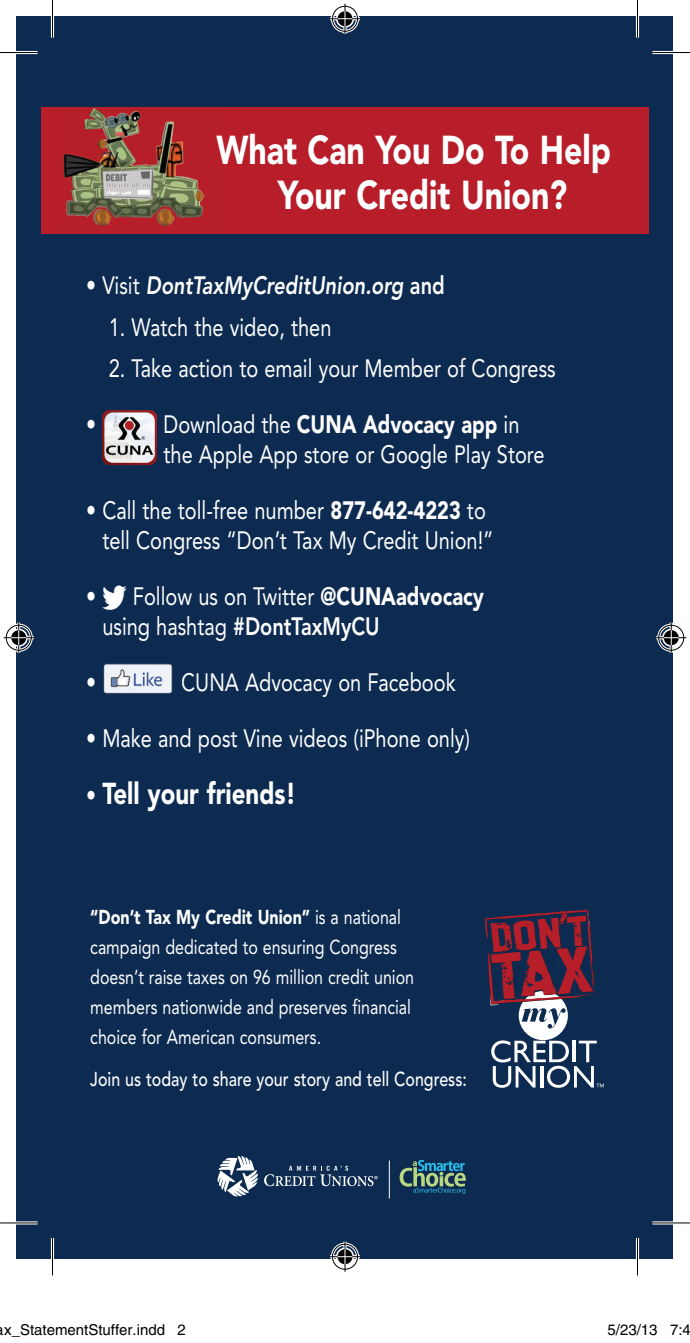
<style>
.page{position:relative;width:690px;height:1343px;background:#fff}
.page>*{position:absolute;margin:0;border:0;box-sizing:border-box;transform-origin:0 0}
.t1{font:900 40px/45px "Avenir LT Std";color:#fff;text-align:center;scale:.8 1}
.t2{font:900 30px "Avenir LT Std";color:#fff;scale:.8 1}
.t3{font:25px/30px "Avenir LT Std";color:#fff;scale:.8 1}
.t4{font:italic 800 25px "Avenir LT Std";color:#fff;scale:.8 1}
.t5{font:20px/30px "Avenir LT Std";color:#fff;scale:.8 1}
.t6{font:500 20px "Avenir LT Std";color:#fff;scale:.8 1}
.t7{font:15px "Helvetica";color:#000}
.s1{font-weight:400;font-style:normal}
.s2{font-style:normal}
.s3{font-weight:900}
.s4{font-family:"SS Social";font-size:30px}
.s5{font-weight:800}
.s6{font-weight:400;font-size:25px}
</style>
<div class="page">
<div style="left:16px;top:17px;width:657px;height:1242px;background:#0d2b51"></div>
<div style="left:41px;top:108px;width:608px;height:126px;background:#b71e29"></div>
<svg style="left:217px;top:1156px;width:161px;height:41px"></svg>
<svg style="left:400px;top:1159px;width:66px;height:35px"></svg>
<hr style="left:389px;top:1160px;width:1px;height:38px;background:#fff">
<img style="left:60px;top:107px;width:155px;height:119px">
<img style="left:102px;top:410px;width:55px;height:55px">
<img style="left:102px;top:414px;width:55px;height:19px">
<img style="left:103px;top:663px;width:70px;height:31px">
<div style="left:519px;top:991px;width:49px;height:49px;background:#fff;border-radius:50%"></div>
<svg style="left:485px;top:909px;width:110px;height:119px"></svg>
<svg style="left:491px;top:1040px;width:113px;height:47px"></svg>
<hr style="left:0;top:51px;width:38px;height:3px;background:#fff">
<hr style="left:652px;top:51px;width:38px;height:3px;background:#fff">
<hr style="left:0;top:1221px;width:38px;height:3px;background:#fff">
<hr style="left:652px;top:1221px;width:38px;height:3px;background:#fff">
<hr style="left:51px;top:0;width:3px;height:38px;background:#fff">
<hr style="left:51px;top:1238px;width:3px;height:37px;background:#fff">
<hr style="left:636px;top:0;width:3px;height:38px;background:#fff">
<hr style="left:636px;top:1238px;width:3px;height:37px;background:#fff">
<hr style="left:0;top:52px;width:38px;height:1px;background:#000">
<hr style="left:652px;top:52px;width:38px;height:1px;background:#000">
<hr style="left:0;top:1222px;width:38px;height:1px;background:#000">
<hr style="left:652px;top:1222px;width:38px;height:1px;background:#000">
<hr style="left:52px;top:0;width:1px;height:38px;background:#000">
<hr style="left:52px;top:1238px;width:1px;height:37px;background:#000">
<hr style="left:637px;top:0;width:1px;height:38px;background:#000">
<hr style="left:637px;top:1238px;width:1px;height:37px;background:#000">
<div style="left:331px;top:5px;width:28px;height:28px;border:3px solid #fff;border-radius:50%"></div>
<hr style="left:330px;top:17px;width:30px;height:3px;background:#fff">
<svg style="left:343px;top:4px;width:4px;height:30px"></svg>
<div style="left:336px;top:10px;width:18px;height:18px;border:3px solid #fff;border-radius:50%"></div>
<div style="left:332px;top:6px;width:26px;height:26px;border:1px solid #000;border-radius:50%"></div>
<hr style="left:330px;top:18px;width:30px;height:1px;background:#000">
<hr style="left:345px;top:4px;width:1px;height:30px;background:#000">
<svg style="left:338px;top:11px;width:14px;height:15px"></svg>
<div style="left:331px;top:1242px;width:28px;height:28px;border:3px solid #fff;border-radius:50%"></div>
<hr style="left:330px;top:1255px;width:30px;height:3px;background:#fff">
<svg style="left:343px;top:1241px;width:4px;height:30px"></svg>
<div style="left:336px;top:1247px;width:18px;height:18px;border:3px solid #fff;border-radius:50%"></div>
<div style="left:332px;top:1243px;width:26px;height:26px;border:1px solid #000;border-radius:50%"></div>
<hr style="left:330px;top:1256px;width:30px;height:1px;background:#000">
<hr style="left:345px;top:1241px;width:1px;height:30px;background:#000">
<svg style="left:338px;top:1249px;width:14px;height:15px"></svg>
<div style="left:5px;top:623px;width:28px;height:29px;border:3px solid #fff;border-radius:50%"></div>
<hr style="left:4px;top:636px;width:30px;height:3px;background:#fff">
<hr style="left:17px;top:622px;width:3px;height:30px;background:#fff">
<div style="left:10px;top:628px;width:18px;height:19px;border:3px solid #fff;border-radius:50%"></div>
<div style="left:6px;top:625px;width:26px;height:25px;border:1px solid #000;border-radius:50%"></div>
<hr style="left:4px;top:637px;width:30px;height:1px;background:#000">
<hr style="left:18px;top:622px;width:1px;height:30px;background:#000">
<svg style="left:11px;top:630px;width:15px;height:15px"></svg>
<div style="left:657px;top:623px;width:28px;height:29px;border:3px solid #fff;border-radius:50%"></div>
<hr style="left:656px;top:636px;width:30px;height:3px;background:#fff">
<hr style="left:670px;top:622px;width:3px;height:30px;background:#fff">
<div style="left:662px;top:628px;width:18px;height:19px;border:3px solid #fff;border-radius:50%"></div>
<div style="left:658px;top:625px;width:26px;height:25px;border:1px solid #000;border-radius:50%"></div>
<hr style="left:656px;top:637px;width:30px;height:1px;background:#000">
<hr style="left:671px;top:622px;width:1px;height:30px;background:#000">
<svg style="left:664px;top:630px;width:15px;height:15px"></svg>
<h1 class="t1" style="left:217px;top:127px;width:495px">What Can You Do To Help<br>Your Credit Union?</h1>
<p class="t4" style="left:86px;top:271px;width:450px"><span class="s1">• Visit</span> DontTaxMyCreditUnion.org <span class="s2">and</span></p>
<p class="t3" style="left:109px;top:312px;width:280px">1. Watch the video, then</p>
<p class="t3" style="left:109px;top:353px;width:560px">2. Take action to email your Member of Congress</p>
<p class="t3" style="left:86px;top:409px;width:14px">•</p>
<p class="t3" style="left:164px;top:409px;width:478px">Download the <span class="s3">CUNA Advocacy app</span> in the Apple App store or Google Play Store</p>
<p class="t3" style="left:102px;top:495px;width:491px;text-indent:-16px">• Call the toll-free number <span class="s3">877-642-4223</span> to tell Congress “Don’t Tax My Credit Union!”</p>
<p class="t3" style="left:102px;top:582px;width:478px;text-indent:-16px">• <span class="s4">TWITTER</span> Follow us on Twitter <span class="s3">@CUNAadvocacy </span>using hashtag <span class="s5">#DontTaxMyCU</span></p>
<p class="t3" style="left:86px;top:668px;width:14px">•</p>
<p class="t3" style="left:181px;top:668px;width:345px">CUNA Advocacy on Facebook</p>
<p class="t3" style="left:86px;top:724px;width:481px">• Make and post Vine videos (iPhone only)</p>
<p class="t2" style="left:86px;top:775px;width:264px"><span class="s6">•</span> Tell your friends!</p>
<p class="t5" style="left:90px;top:902px;width:406px"><span class="s3">“Don’t Tax My Credit Union”</span> is a national campaign dedicated to ensuring Congress doesn’t raise taxes on 96 million credit union members nationwide and preserves financial choice for American consumers.</p>
<p class="t6" style="left:90px;top:1067px;width:472px">Join us today to share your story and tell Congress:</p>
<p class="t7" style="left:-4px;top:1321px;width:192px">ax_StatementStuffer.indd 2</p>
<p class="t7" style="left:608px;top:1321px;width:85px">5/23/13 7:4</p>
</div>
